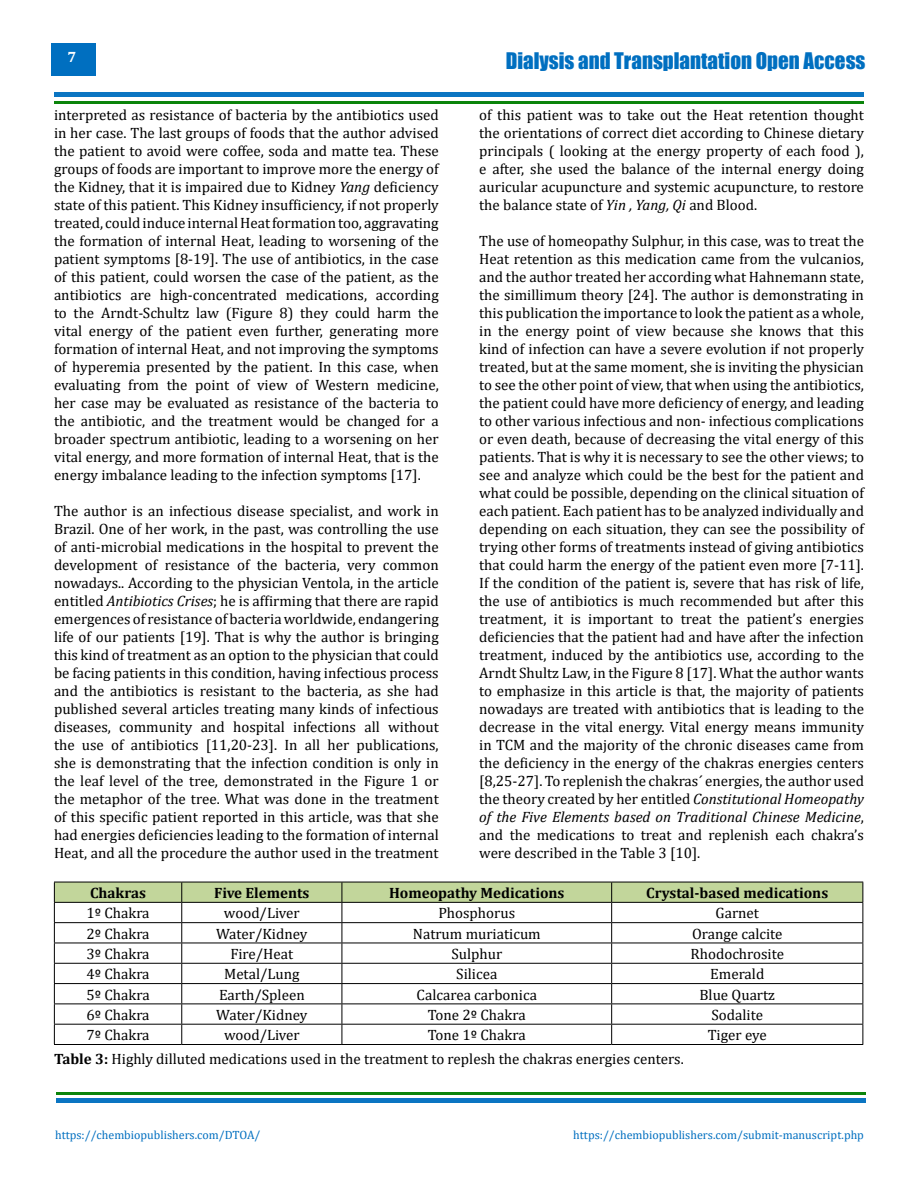
<style>
.page{position:relative;width:918px;height:1188px;background:#fff}
.page>*{position:absolute;margin:0;border:0;box-sizing:border-box;transform-origin:0 0}
.t1{font:21px "Impact";color:#006fc0}
.t2{font:15px/18px "Cambria";color:#000;text-align:justify}
.t3{font:700 15px "Cambria";color:#000}
.t4{font:700 15px "Cambria";color:#fff}
.t5{font:12px "Cambria";color:#006fc0}
.s1{font-style:italic}
.s2{font-family:"Calibri"}
.s3{font-weight:700}
</style>
<div class="page">
<div style="left:51px;top:43px;width:45px;height:33px;background:#006fc0"></div>
<div style="left:54px;top:92px;width:810px;height:5px;background:#0b75c2"></div>
<hr style="left:56px;top:1098px;width:810px;height:4px;background:#0b75c2">
<hr style="left:54px;top:101px;width:810px;height:2px;background:#007f01">
<hr style="left:56px;top:1092px;width:810px;height:2px;background:#007f01">
<svg style="left:54px;top:882px;width:809px;height:162px"></svg>
<hr style="left:54px;top:1044px;width:128px;height:1px;background:#000">
<hr style="left:182px;top:1044px;width:160px;height:1px;background:#000">
<hr style="left:342px;top:1044px;width:270px;height:1px;background:#000">
<hr style="left:612px;top:1044px;width:251px;height:1px;background:#000">
<p class="t4" style="left:68px;top:47px;width:10px">7</p>
<p class="t2" style="left:54px;top:105px;width:386px">interpreted as resistance of bacteria by the antibiotics used in her case. The last groups of foods that the author advised the patient to avoid were coffee, soda and matte tea. These groups of foods are important to improve more the energy of the Kidney, that it is impaired due to Kidney <span class="s1">Yang</span> deficiency state of this patient. This Kidney insufficiency, if not properly treated, could induce internal Heat formation too, aggravating the formation of internal Heat, leading to worsening of the patient symptoms [8-19]. The use of antibiotics, in the case of this patient, could worsen the case of the patient, as the antibiotics are high-concentrated medications, according to the Arndt-Schultz law (Figure 8) they could harm the vital energy of the patient even further, generating more formation of internal Heat, and not improving the symptoms of hyperemia presented by the patient. In this case, when evaluating from the point of view of Western medicine, her case may be evaluated as resistance of the bacteria to the antibiotic, and the treatment would be changed for a broader spectrum antibiotic, leading to a worsening on her vital energy, and more formation of internal Heat, that is the energy imbalance leading to the infection symptoms [17].</p>
<p class="t2" style="left:54px;top:501px;width:386px">The author is an infectious disease specialist, and work in Brazil. One of her work, in the past, was controlling the use of anti-microbial medications in the hospital to prevent the development of resistance of the bacteria, very common nowadays.. According to the physician Ventola, in the article entitled <span class="s1">Antibiotics Crises</span>; he is affirming that there are rapid emergences of resistance of bacteria worldwide, endangering life of our patients [19]. That is why the author is bringing this kind of treatment as an option to the physician that could be facing patients in this condition, having infectious process and the antibiotics is resistant to the bacteria, as she had published several articles treating many kinds of infectious diseases, community and hospital infections all without the use of antibiotics [11,20-23]. In all her publications, she is demonstrating that the infection condition is only in the leaf level of the tree, demonstrated in the Figure 1 or the metaphor of the tree. What was done in the treatment of this specific patient reported in this article, was that she had energies deficiencies leading to the formation of internal Heat, and all the procedure the author used in the treatment</p>
<h1 class="t1" style="left:506px;top:45px;width:361px">Dialysis and Transplantation Open Access</h1>
<p class="t2" style="left:479px;top:105px;width:386px">of this patient was to take out the Heat retention thought the orientations of correct diet according to Chinese dietary principals ( looking at the energy property of each food ), e after, she used the balance of the internal energy doing auricular acupuncture and systemic acupuncture, to restore the balance state of <span class="s1">Yin , Yang, Qi</span> and Blood.</p>
<p class="t2" style="left:479px;top:231px;width:386px">The use of homeopathy Sulphur, in this case, was to treat the Heat retention as this medication came from the vulcanios, and the author treated her according what Hahnemann state, the simillimum theory [24]. The author is demonstrating in this publication the importance to look the patient as a whole, in the energy point of view because she knows that this kind of infection can have a severe evolution if not properly treated, but at the same moment, she is inviting the physician to see the other point of view, that when using the antibiotics, the patient could have more deficiency of energy, and leading to other various infectious and non- infectious complications or even death, because of decreasing the vital energy of this patients. That is why it is necessary to see the other views; to see and analyze which could be the best for the patient and what could be possible, depending on the clinical situation of each patient. Each patient has to be analyzed individually and depending on each situation, they can see the possibility of trying other forms of treatments instead of giving antibiotics that could harm the energy of the patient even more [7-11].<br>If the condition of the patient is, severe that has risk of life, the use of antibiotics is much recommended but after this treatment, it is important to treat the patient’s energies deficiencies that the patient had and have after the infection treatment, induced by the antibiotics use, according to the Arndt Shultz Law, in the Figure 8 [17]. What the author wants to emphasize in this article is that, the majority of patients nowadays are treated with antibiotics that is leading to the decrease in the vital energy. Vital energy means immunity in TCM and the majority of the chronic diseases came from the deficiency in the energy of the chakras energies centers [8,25-27]. To replenish the chakras´ energies, the author used the theory created by her entitled <span class="s1">Constitutional Homeopathy of the Five Elements based on Traditional Chinese Medicine</span>, and the medications to treat and replenish each chakra’s were described in the Table 3 [10].</p>
<p class="t3" style="left:90px;top:882px;width:58px">Chakras</p>
<p class="t3" style="left:214px;top:882px;width:97px">Five Elements</p>
<p class="t3" style="left:389px;top:882px;width:177px">Homeopathy Medications</p>
<p class="t3" style="left:646px;top:882px;width:184px">Crystal-based medications</p>
<p class="t2" style="left:87px;top:904px;width:65px">1<span class="s2">º</span> Chakra</p>
<p class="t2" style="left:224px;top:904px;width:77px">wood/Liver</p>
<p class="t2" style="left:438px;top:904px;width:78px">Phosphorus</p>
<p class="t2" style="left:716px;top:904px;width:45px">Garnet</p>
<p class="t2" style="left:87px;top:924px;width:65px">2<span class="s2">º</span> Chakra</p>
<p class="t2" style="left:216px;top:924px;width:93px">Water/Kidney</p>
<p class="t2" style="left:413px;top:924px;width:129px">Natrum muriaticum</p>
<p class="t2" style="left:692px;top:924px;width:92px">Orange calcite</p>
<p class="t2" style="left:87px;top:945px;width:65px">3<span class="s2">º</span> Chakra</p>
<p class="t2" style="left:230px;top:945px;width:64px">Fire/Heat</p>
<p class="t2" style="left:451px;top:945px;width:52px">Sulphur</p>
<p class="t2" style="left:691px;top:945px;width:95px">Rhodochrosite</p>
<p class="t2" style="left:87px;top:965px;width:65px">4<span class="s2">º</span> Chakra</p>
<p class="t2" style="left:224px;top:965px;width:77px">Metal/Lung</p>
<p class="t2" style="left:456px;top:965px;width:43px">Silicea</p>
<p class="t2" style="left:710px;top:965px;width:56px">Emerald</p>
<p class="t2" style="left:87px;top:985px;width:65px">5<span class="s2">º</span> Chakra</p>
<p class="t2" style="left:219px;top:985px;width:87px">Earth/Spleen</p>
<p class="t2" style="left:417px;top:985px;width:122px">Calcarea carbonica</p>
<p class="t2" style="left:699px;top:985px;width:77px">Blue Quartz</p>
<p class="t2" style="left:87px;top:1006px;width:65px">6<span class="s2">º</span> Chakra</p>
<p class="t2" style="left:216px;top:1006px;width:93px">Water/Kidney</p>
<p class="t2" style="left:428px;top:1006px;width:99px">Tone 2<span class="s2">º</span> Chakra</p>
<p class="t2" style="left:712px;top:1006px;width:53px">Sodalite</p>
<p class="t2" style="left:87px;top:1026px;width:65px">7<span class="s2">º</span> Chakra</p>
<p class="t2" style="left:224px;top:1026px;width:77px">wood/Liver</p>
<p class="t2" style="left:428px;top:1026px;width:99px">Tone 1<span class="s2">º</span> Chakra</p>
<p class="t2" style="left:708px;top:1026px;width:61px">Tiger eye</p>
<p class="t2" style="left:54px;top:1049px;width:631px"><span class="s3">Table 3:</span> Highly dilluted medications used in the treatment to replesh the chakras energies centers.</p>
<p class="t5" style="left:55px;top:1128px;width:207px">https://chembiopublishers.com/DTOA/</p>
<p class="t5" style="left:573px;top:1128px;width:292px">https://chembiopublishers.com/submit-manuscript.php</p>
</div>
